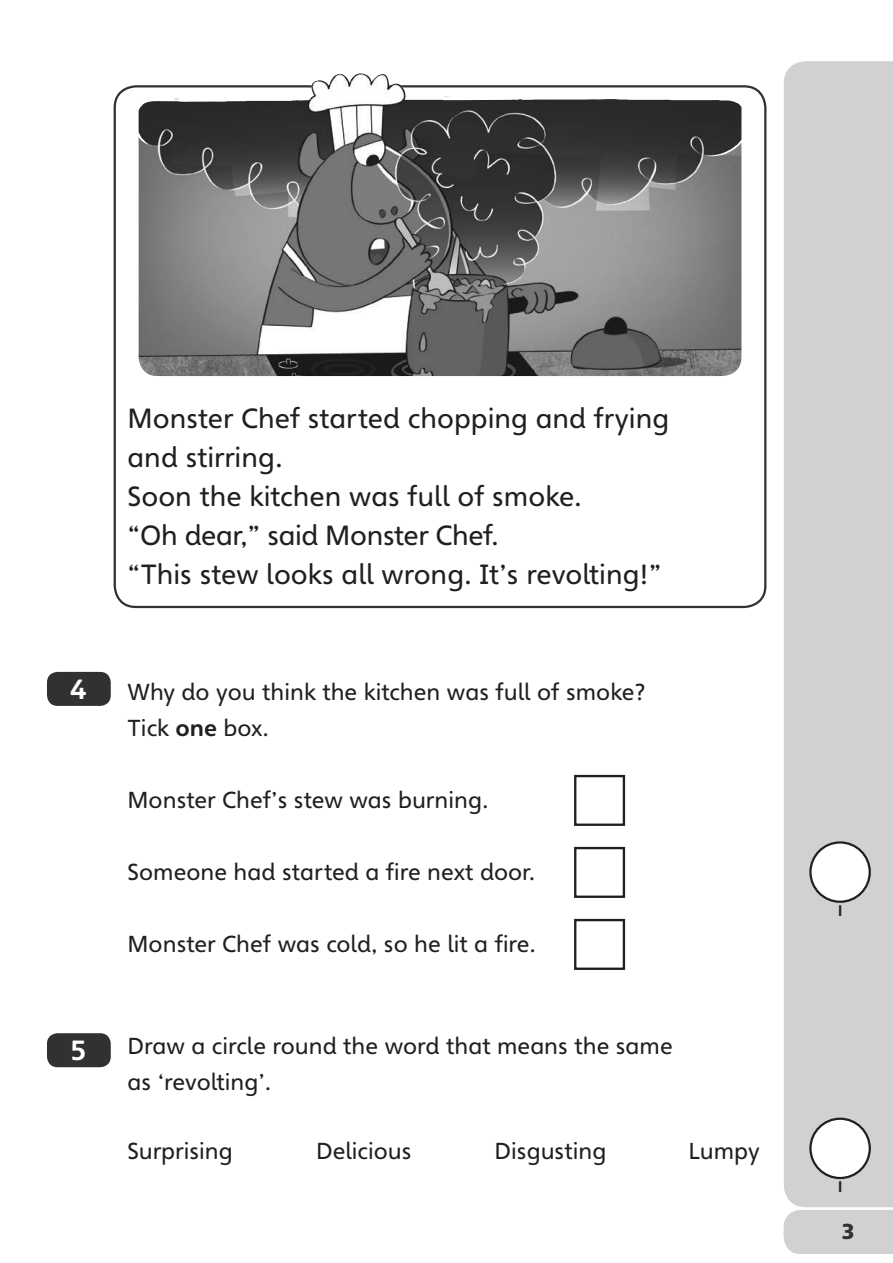
<style>
.page{position:relative;width:893px;height:1263px;background:#fff}
.page>*{position:absolute;margin:0;border:0;box-sizing:border-box;transform-origin:0 0}
.base_font{font:27px/39px "Heinemann Roman Special Rm";color:#202020}
.Question_number_styl{font:700 27px "Heinemann Roman Special";color:#fff}
.Question_number_styl-2{font:22.5px/36px "Heinemann Roman Special Rm";color:#231f20}
.Page_number_style{font:900 21px "Heinemann Roman Special";color:#313131}
.t1{font:700 15px "Heinemann Roman Special";color:#231f20}
.s1{font-family:"Heinemann Roman Special";font-weight:700}
</style>
<div class="page">
<svg style="left:783px;top:61px;width:110px;height:1147px;background:#d3d3d3"></svg>
<div style="left:784px;top:1210px;width:109px;height:44px;background:#d1d1d1"></div>
<div style="left:574px;top:775px;width:51px;height:51px;background:#fff;border:2px solid #202020"></div>
<div style="left:574px;top:847px;width:51px;height:51px;background:#fff;border:2px solid #202020"></div>
<div style="left:574px;top:919px;width:51px;height:51px;background:#fff;border:2px solid #202020"></div>
<div style="left:47px;top:672px;width:64px;height:34px;background:#313131;border-radius:11px"></div>
<div style="left:810px;top:842px;width:60px;height:60px;background:#fff;border-radius:50%"></div>
<div style="left:809px;top:841px;width:62px;height:62px;border:2px solid #202020;border-radius:50%"></div>
<div style="left:47px;top:1033px;width:64px;height:34px;background:#313131;border-radius:11px"></div>
<div style="left:810px;top:1119px;width:60px;height:59px;background:#fff;border-radius:50%"></div>
<div style="left:809px;top:1117px;width:62px;height:62px;border:2px solid #202020;border-radius:50%"></div>
<img style="left:139px;top:73px;width:602px;height:303px">
<h2 class="Question_number_styl" style="left:70px;top:672px;width:18px">4</h2>
<h2 class="Question_number_styl" style="left:71px;top:1033px;width:17px">5</h2>
<p class="base_font" style="left:128px;top:399px;width:543px">Monster Chef started chopping and frying and stirring.</p>
<p class="base_font" style="left:128px;top:477px;width:456px">Soon the kitchen was full of smoke.</p>
<p class="base_font" style="left:128px;top:516px;width:373px">“Oh dear,” said Monster Chef.</p>
<p class="base_font" style="left:128px;top:555px;width:536px">“This stew looks all wrong. It’s revolting!”</p>
<h2 class="Question_number_styl-2" style="left:128px;top:674px;width:520px">Why do you think the kitchen was full of smoke?</h2>
<h2 class="Question_number_styl-2" style="left:128px;top:710px;width:143px">Tick <span class="s1">one</span> box.</h2>
<h2 class="Question_number_styl-2" style="left:128px;top:782px;width:362px">Monster Chef’s stew was burning.</h2>
<h2 class="Question_number_styl-2" style="left:128px;top:854px;width:409px">Someone had started a fire next door.</h2>
<h2 class="Question_number_styl-2" style="left:128px;top:926px;width:410px">Monster Chef was cold, so he lit a fire.</h2>
<h2 class="Question_number_styl-2" style="left:128px;top:1028px;width:547px">Draw a circle round the word that means the same as ‘revolting’.</h2>
<h2 class="Question_number_styl-2" style="left:128px;top:1133px;width:107px">Surprising</h2>
<h2 class="Question_number_styl-2" style="left:316px;top:1133px;width:97px">Delicious</h2>
<h2 class="Question_number_styl-2" style="left:495px;top:1133px;width:113px">Disgusting</h2>
<h2 class="Question_number_styl-2" style="left:689px;top:1133px;width:73px">Lumpy</h2>
<p class="t1" style="left:838px;top:901px;width:6px">1</p>
<p class="t1" style="left:838px;top:1177px;width:6px">1</p>
<p class="Page_number_style" style="left:842px;top:1219px;width:14px">3</p>
</div>
